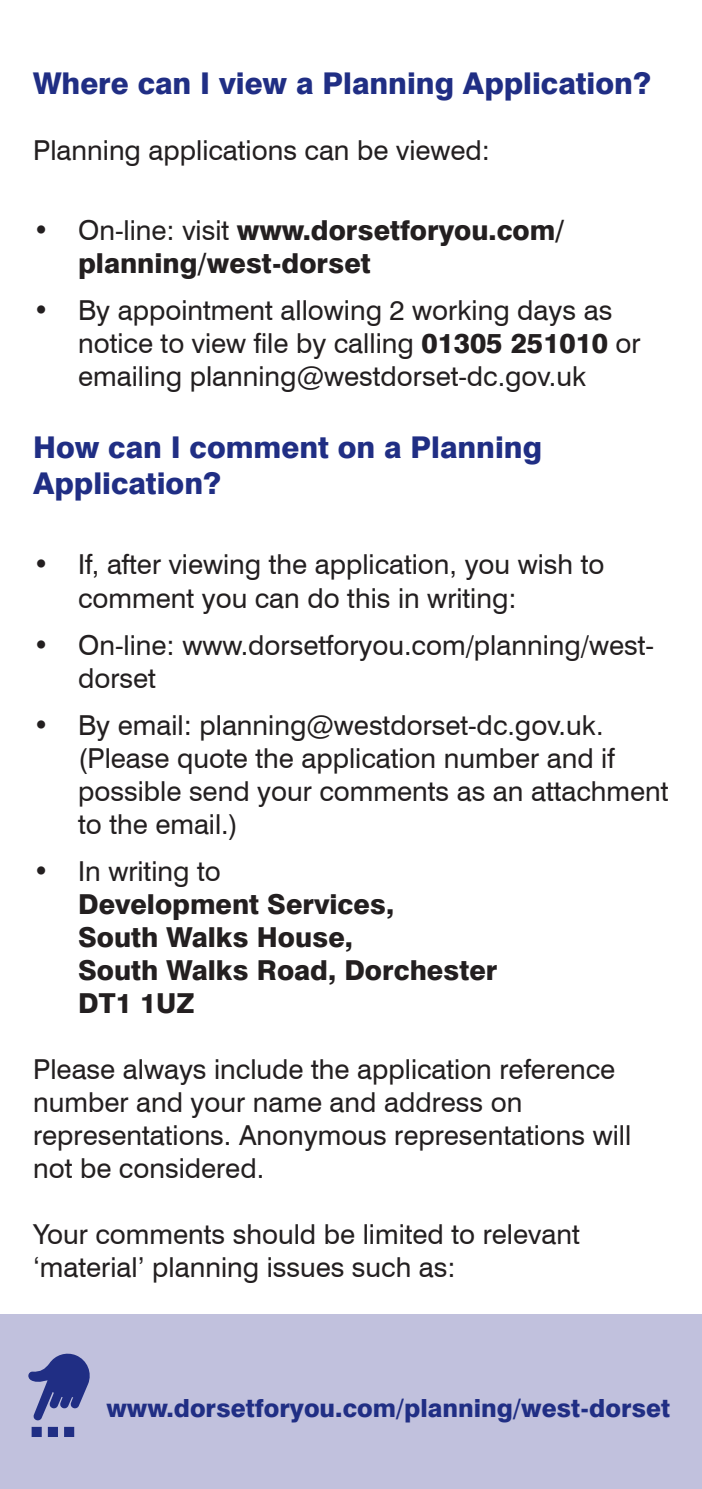
<style>
.page{position:relative;width:702px;height:1489px;background:#fff}
.page>*{position:absolute;margin:0;border:0;box-sizing:border-box;transform-origin:0 0}
.t1{font:800 30px/36px "Swiss 721 BT";color:#202e84}
.t2{font:27.5px/33px "Swiss 721 BT";color:#231f20}
.t3{font:800 27.5px/33px "Swiss 721 BT";color:#231f20}
.t4{font:800 25px "Swiss 721 BT";color:#202e84}
.s1{font-weight:400}
.s2{font-weight:800}
</style>
<div class="page">
<div style="left:0;top:1313px;width:702px;height:175px;background:#c1c1dd"></div>
<svg style="left:28px;top:1353px;width:62px;height:83px"></svg>
<p class="t1" style="left:33px;top:65px;width:619px">Where can I view a Planning Application?</p>
<p class="t2" style="left:33px;top:133px;width:458px">Planning applications can be viewed:</p>
<p class="t3" style="left:78px;top:213px;width:487px;text-indent:-45px"><span class="s1">• On-line: visit</span> www.dorsetforyou.com/ planning/west-dorset</p>
<p class="t2" style="left:78px;top:293px;width:564px;text-indent:-45px">• By appointment allowing 2 working days as notice to view file by calling <span class="s2">01305 251010</span> or emailing planning@westdorset-dc.gov.uk</p>
<p class="t1" style="left:33px;top:429px;width:510px">How can I comment on a Planning<br>Application?</p>
<p class="t2" style="left:78px;top:548px;width:528px;text-indent:-45px">• If, after viewing the application, you wish to comment you can do this in writing:</p>
<p class="t2" style="left:78px;top:628px;width:577px;text-indent:-45px">• On-line: www.dorsetforyou.com/planning/west&shy;dorset</p>
<p class="t2" style="left:78px;top:708px;width:592px;text-indent:-45px">• By email: planning@westdorset-dc.gov.uk. (Please quote the application number and if possible send your comments as an attachment to the email.)</p>
<p class="t2" style="left:33px;top:854px;width:189px">• In writing to</p>
<p class="t3" style="left:78px;top:887px;width:421px">Development Services,<br>South Walks House,<br>South Walks Road, Dorchester<br>DT1 1UZ</p>
<p class="t2" style="left:33px;top:1052px;width:599px">Please always include the application reference number and your name and address on representations. Anonymous representations will not be considered.</p>
<p class="t2" style="left:33px;top:1217px;width:548px">Your comments should be limited to relevant ‘material’ planning issues such as:</p>
<p class="t4" style="left:106px;top:1392px;width:565px">www.dorsetforyou.com/planning/west-dorset</p>
</div>
